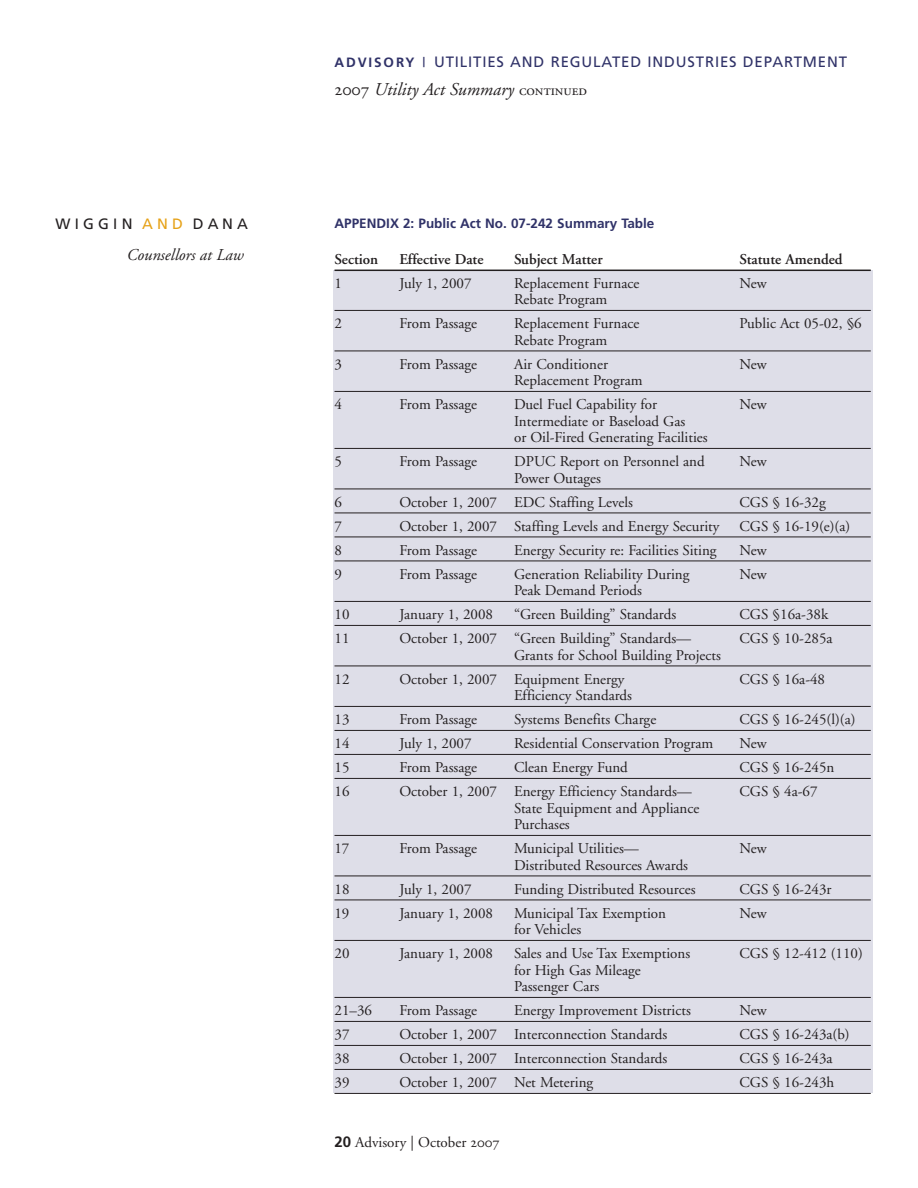
<style>
.page{position:relative;width:918px;height:1188px;background:#fff}
.page>*{position:absolute;margin:0;border:0;box-sizing:border-box;transform-origin:0 0}
.t1{font:italic 18px "Adobe Garamond";color:#231f20}
.t2{font:italic 16.5px "Adobe Garamond";color:#231f20}
.t3{font:15px/16.5px "Adobe Garamond";color:#231f20}
.t4{font:15px "Frutiger";letter-spacing:.055em;color:#303268}
.t5{font:600 15px "Adobe Garamond";color:#231f20}
.t6{font:15px "Frutiger";letter-spacing:.28em;color:#231f20}
.t7{font:700 13.5px "Frutiger";color:#303268}
.s1{color:#e6a218}
.s2{font-weight:700;font-size:13.5px}
.s3{font-size:13.5px}
.s4{font-family:"Adobe Garamond Regular SC";font-style:normal}
.s5{font-family:"Adobe Garamond Regular SC";font-style:normal;font-size:15px}
.s6{font-family:"Frutiger";font-weight:700}
.s7{font-family:"Adobe Garamond Regular SC"}
</style>
<div class="page">
<div style="left:333px;top:270px;width:540px;height:822px;background:#dedee8"></div>
<hr style="left:334px;top:270px;width:537px;height:1px;background:#231f20">
<hr style="left:334px;top:310px;width:537px;height:1px;background:#231f20">
<hr style="left:334px;top:351px;width:537px;height:1px;background:#231f20">
<hr style="left:334px;top:391px;width:537px;height:1px;background:#231f20">
<hr style="left:334px;top:448px;width:537px;height:1px;background:#231f20">
<hr style="left:334px;top:489px;width:537px;height:1px;background:#231f20">
<hr style="left:334px;top:513px;width:537px;height:1px;background:#231f20">
<hr style="left:334px;top:537px;width:537px;height:1px;background:#231f20">
<hr style="left:334px;top:561px;width:537px;height:1px;background:#231f20">
<hr style="left:334px;top:601px;width:537px;height:1px;background:#231f20">
<hr style="left:334px;top:625px;width:537px;height:1px;background:#231f20">
<hr style="left:334px;top:666px;width:537px;height:1px;background:#231f20">
<hr style="left:334px;top:706px;width:537px;height:1px;background:#231f20">
<hr style="left:334px;top:730px;width:537px;height:1px;background:#231f20">
<hr style="left:334px;top:754px;width:537px;height:1px;background:#231f20">
<hr style="left:334px;top:778px;width:537px;height:1px;background:#231f20">
<hr style="left:334px;top:835px;width:537px;height:1px;background:#231f20">
<hr style="left:334px;top:876px;width:537px;height:1px;background:#231f20">
<hr style="left:334px;top:900px;width:537px;height:1px;background:#231f20">
<hr style="left:334px;top:940px;width:537px;height:1px;background:#231f20">
<hr style="left:334px;top:997px;width:537px;height:1px;background:#231f20">
<hr style="left:334px;top:1021px;width:537px;height:1px;background:#231f20">
<hr style="left:334px;top:1045px;width:537px;height:1px;background:#231f20">
<hr style="left:334px;top:1069px;width:537px;height:1px;background:#231f20">
<hr style="left:334px;top:1093px;width:537px;height:1px;background:#231f20">
<p class="t6" style="left:56px;top:218px;width:194px">WIGGIN <span class="s1">AND</span> DANA</p>
<p class="t2" style="left:127px;top:248px;width:118px">Counsellors at Law</p>
<p class="t4" style="left:334px;top:56px;width:514px"><span class="s2">ADVISORY</span> <span class="s3">|</span> UTILITIES AND REGULATED INDUSTRIES DEPARTMENT</p>
<p class="t1" style="left:334px;top:83px;width:254px"><span class="s4">2007</span> Utility Act Summary <span class="s5">continued</span></p>
<p class="t7" style="left:334px;top:217px;width:321px">APPENDIX 2: Public Act No. 07-242 Summary Table</p>
<p class="t5" style="left:334px;top:253px;width:45px">Section</p>
<p class="t5" style="left:399px;top:253px;width:86px">Effective Date</p>
<p class="t5" style="left:514px;top:253px;width:90px">Subject Matter</p>
<p class="t5" style="left:739px;top:253px;width:105px">Statute Amended</p>
<p class="t3" style="left:335px;top:276px;width:9px">1</p>
<p class="t3" style="left:399px;top:276px;width:74px">July 1, 2007</p>
<p class="t3" style="left:514px;top:276px;width:127px">Replacement Furnace</p>
<p class="t3" style="left:740px;top:276px;width:29px">New</p>
<p class="t3" style="left:514px;top:292px;width:95px">Rebate Program</p>
<p class="t3" style="left:335px;top:316px;width:9px">2</p>
<p class="t3" style="left:399px;top:316px;width:79px">From Passage</p>
<p class="t3" style="left:514px;top:316px;width:127px">Replacement Furnace</p>
<p class="t3" style="left:740px;top:316px;width:124px">Public Act 05-02, §6</p>
<p class="t3" style="left:514px;top:333px;width:95px">Rebate Program</p>
<p class="t3" style="left:335px;top:357px;width:9px">3</p>
<p class="t3" style="left:399px;top:357px;width:79px">From Passage</p>
<p class="t3" style="left:514px;top:357px;width:95px">Air Conditioner</p>
<p class="t3" style="left:740px;top:357px;width:29px">New</p>
<p class="t3" style="left:514px;top:373px;width:130px">Replacement Program</p>
<p class="t3" style="left:335px;top:397px;width:9px">4</p>
<p class="t3" style="left:399px;top:397px;width:79px">From Passage</p>
<p class="t3" style="left:514px;top:397px;width:145px">Duel Fuel Capability for</p>
<p class="t3" style="left:740px;top:397px;width:29px">New</p>
<p class="t3" style="left:514px;top:414px;width:195px">Intermediate or Baseload Gas<br>or Oil-Fired Generating Facilities</p>
<p class="t3" style="left:335px;top:454px;width:9px">5</p>
<p class="t3" style="left:399px;top:454px;width:79px">From Passage</p>
<p class="t3" style="left:514px;top:454px;width:192px">DPUC Report on Personnel and</p>
<p class="t3" style="left:740px;top:454px;width:29px">New</p>
<p class="t3" style="left:514px;top:471px;width:89px">Power Outages</p>
<p class="t3" style="left:334px;top:495px;width:9px">6</p>
<p class="t3" style="left:399px;top:495px;width:235px">October 1, 2007 EDC Staffing Levels</p>
<p class="t3" style="left:739px;top:495px;width:88px">CGS § 16-32g</p>
<p class="t3" style="left:334px;top:519px;width:9px">7</p>
<p class="t3" style="left:399px;top:519px;width:322px">October 1, 2007 Staffing Levels and Energy Security</p>
<p class="t3" style="left:740px;top:519px;width:112px">CGS § 16-19(e)(a)</p>
<p class="t3" style="left:334px;top:543px;width:9px">8</p>
<p class="t3" style="left:399px;top:543px;width:79px">From Passage</p>
<p class="t3" style="left:514px;top:543px;width:204px">Energy Security re: Facilities Siting</p>
<p class="t3" style="left:739px;top:543px;width:29px">New</p>
<p class="t3" style="left:334px;top:567px;width:9px">9</p>
<p class="t3" style="left:399px;top:567px;width:79px">From Passage</p>
<p class="t3" style="left:514px;top:567px;width:177px">Generation Reliability During</p>
<p class="t3" style="left:739px;top:567px;width:29px">New</p>
<p class="t3" style="left:514px;top:583px;width:129px">Peak Demand Periods</p>
<p class="t3" style="left:334px;top:607px;width:16px">10</p>
<p class="t3" style="left:399px;top:607px;width:95px">January 1, 2008</p>
<p class="t3" style="left:514px;top:607px;width:164px">“Green Building” Standards</p>
<p class="t3" style="left:740px;top:607px;width:90px">CGS §16a-38k</p>
<p class="t3" style="left:335px;top:631px;width:16px">11</p>
<p class="t3" style="left:399px;top:631px;width:293px">October 1, 2007 “Green Building” Standards—</p>
<p class="t3" style="left:740px;top:631px;width:95px">CGS § 10-285a</p>
<p class="t3" style="left:514px;top:648px;width:208px">Grants for School Building Projects</p>
<p class="t3" style="left:335px;top:672px;width:16px">12</p>
<p class="t3" style="left:399px;top:672px;width:226px">October 1, 2007 Equipment Energy</p>
<p class="t3" style="left:740px;top:672px;width:87px">CGS § 16a-48</p>
<p class="t3" style="left:514px;top:688px;width:119px">Efficiency Standards</p>
<p class="t3" style="left:334px;top:712px;width:16px">13</p>
<p class="t3" style="left:399px;top:712px;width:79px">From Passage</p>
<p class="t3" style="left:514px;top:712px;width:144px">Systems Benefits Charge</p>
<p class="t3" style="left:739px;top:712px;width:118px">CGS § 16-245(l)(a)</p>
<p class="t3" style="left:334px;top:736px;width:16px">14</p>
<p class="t3" style="left:399px;top:736px;width:74px">July 1, 2007</p>
<p class="t3" style="left:514px;top:736px;width:201px">Residential Conservation Program</p>
<p class="t3" style="left:740px;top:736px;width:29px">New</p>
<p class="t3" style="left:334px;top:760px;width:16px">15</p>
<p class="t3" style="left:399px;top:760px;width:79px">From Passage</p>
<p class="t3" style="left:514px;top:760px;width:115px">Clean Energy Fund</p>
<p class="t3" style="left:739px;top:760px;width:96px">CGS § 16-245n</p>
<p class="t3" style="left:334px;top:784px;width:16px">16</p>
<p class="t3" style="left:399px;top:784px;width:294px">October 1, 2007 Energy Efficiency Standards—</p>
<p class="t3" style="left:739px;top:784px;width:80px">CGS § 4a-67</p>
<p class="t3" style="left:514px;top:801px;width:187px">State Equipment and Appliance<br>Purchases</p>
<p class="t3" style="left:334px;top:841px;width:16px">17</p>
<p class="t3" style="left:399px;top:841px;width:79px">From Passage</p>
<p class="t3" style="left:514px;top:841px;width:126px">Municipal Utilities—</p>
<p class="t3" style="left:739px;top:841px;width:29px">New</p>
<p class="t3" style="left:514px;top:858px;width:176px">Distributed Resources Awards</p>
<p class="t3" style="left:334px;top:882px;width:16px">18</p>
<p class="t3" style="left:399px;top:882px;width:74px">July 1, 2007</p>
<p class="t3" style="left:514px;top:882px;width:183px">Funding Distributed Resources</p>
<p class="t3" style="left:739px;top:882px;width:94px">CGS § 16-243r</p>
<p class="t3" style="left:334px;top:906px;width:16px">19</p>
<p class="t3" style="left:399px;top:906px;width:95px">January 1, 2008</p>
<p class="t3" style="left:514px;top:906px;width:154px">Municipal Tax Exemption</p>
<p class="t3" style="left:739px;top:906px;width:29px">New</p>
<p class="t3" style="left:514px;top:922px;width:69px">for Vehicles</p>
<p class="t3" style="left:335px;top:946px;width:16px">20</p>
<p class="t3" style="left:399px;top:946px;width:95px">January 1, 2008</p>
<p class="t3" style="left:514px;top:946px;width:178px">Sales and Use Tax Exemptions</p>
<p class="t3" style="left:739px;top:946px;width:125px">CGS § 12-412 (110)</p>
<p class="t3" style="left:514px;top:963px;width:128px">for High Gas Mileage<br>Passenger Cars</p>
<p class="t3" style="left:334px;top:1003px;width:39px">21–36</p>
<p class="t3" style="left:399px;top:1003px;width:79px">From Passage</p>
<p class="t3" style="left:514px;top:1003px;width:178px">Energy Improvement Districts</p>
<p class="t3" style="left:740px;top:1003px;width:29px">New</p>
<p class="t3" style="left:334px;top:1027px;width:16px">37</p>
<p class="t3" style="left:399px;top:1027px;width:270px">October 1, 2007 Interconnection Standards</p>
<p class="t3" style="left:739px;top:1027px;width:112px">CGS § 16-243a(b)</p>
<p class="t3" style="left:334px;top:1051px;width:16px">38</p>
<p class="t3" style="left:399px;top:1051px;width:270px">October 1, 2007 Interconnection Standards</p>
<p class="t3" style="left:739px;top:1051px;width:95px">CGS § 16-243a</p>
<p class="t3" style="left:334px;top:1075px;width:16px">39</p>
<p class="t3" style="left:399px;top:1075px;width:195px">October 1, 2007 Net Metering</p>
<p class="t3" style="left:740px;top:1075px;width:96px">CGS § 16-243h</p>
<p class="t3" style="left:334px;top:1135px;width:166px"><span class="s6">20</span> Advisory | October <span class="s7">2007</span></p>
</div>
